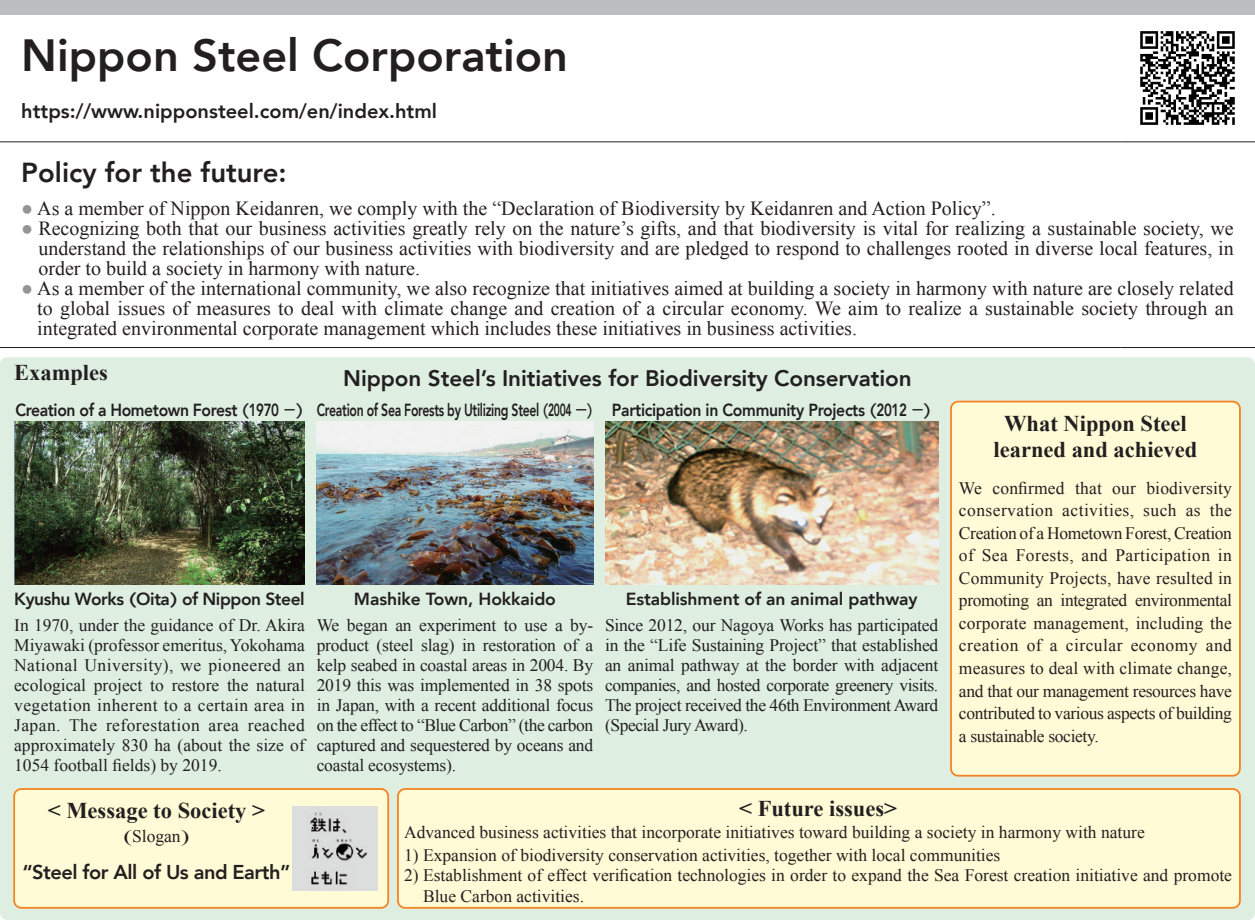
<style>
.page{position:relative;width:1255px;height:922px;background:#fff}
.page>*{position:absolute;margin:0;border:0;box-sizing:border-box;transform-origin:0 0}
.t1{font:800 45px "Avenir";color:#231f20}
.t2{font:800 27.5px "Avenir";color:#231f20}
.t3{font:700 22.5px/26px "Times New Roman";color:#231f20;text-align:center}
.t4{font:800 22.5px "Avenir";letter-spacing:-.005em;color:#231f20}
.t5{font:20px/20px "Times New Roman";color:#231f20;text-align:justify}
.t6{font:800 20px "Avenir";color:#231f20}
.t7{font:800 20px "Avenir";letter-spacing:-.025em;color:#231f20}
.t8{font:17.5px/20px "Times New Roman";color:#231f20;text-align:justify}
.t9{font:800 17.5px "Avenir";letter-spacing:-.025em;color:#231f20;scale:.9 1}
.t10{font:800 17.5px "Avenir";letter-spacing:-.005em;color:#231f20}
.t11{font:800 17.5px "Avenir";letter-spacing:-.025em;color:#231f20;scale:.7 1}
.t12{font:800 17.5px "Avenir";letter-spacing:-.025em;color:#231f20}
.t13{font:17.5px "Times New Roman";color:#231f20;scale:1.5 1}
.s1{color:#939598}
.s2{font-weight:300}
.s3{font-weight:500}
.s4{font-weight:400}
</style>
<div class="page">
<div style="left:0;top:357px;width:1254px;height:562px;background:#deefe2;border-radius:7px"></div>
<div style="left:0;top:0;width:1254px;height:14px;background:#bcbdc0"></div>
<hr style="left:0;top:141px;width:1120px;height:1px;background:#231f20">
<hr style="left:1120px;top:141px;width:134px;height:1px;background:#231f20">
<hr style="left:0;top:347px;width:1120px;height:1px;background:#231f20">
<hr style="left:1120px;top:347px;width:134px;height:1px;background:#231f20">
<img style="left:14px;top:421px;width:291px;height:163px">
<img style="left:317px;top:421px;width:276px;height:163px">
<img style="left:605px;top:421px;width:333px;height:163px">
<div style="left:950px;top:401px;width:289px;height:374px;background:#fffbd6;border-radius:7px"></div>
<div style="left:950px;top:400px;width:290px;height:376px;border:2px solid #f58220;border-radius:7px"></div>
<div style="left:398px;top:788px;width:841px;height:119px;background:#fffbd6;border-radius:7px"></div>
<div style="left:397px;top:787px;width:843px;height:121px;border:2px solid #f58220;border-radius:7px"></div>
<div style="left:14px;top:788px;width:374px;height:119px;background:#fffbd6;border-radius:7px"></div>
<div style="left:13px;top:787px;width:376px;height:121px;border:2px solid #f58220;border-radius:7px"></div>
<img style="left:292px;top:806px;width:85px;height:84px">
<img style="left:1140px;top:31px;width:95px;height:94px">
<h1 class="t1" style="left:21px;top:20px;width:548px">Nippon Steel Corporation</h1>
<p class="t6" style="left:21px;top:96px;width:417px">https://www.nipponsteel.com/en/index.html</p>
<h2 class="t2" style="left:21px;top:151px;width:267px">Policy for the future:</h2>
<p class="t5" style="left:21px;top:198px;width:976px"><span class="s1">●</span> As a member of Nippon Keidanren, we comply with the “Declaration of Biodiversity by Keidanren and Action Policy”.</p>
<p class="t5" style="left:38px;top:218px;width:1196px;text-indent:-17px"><span class="s1">●</span> Recognizing both that our business activities greatly rely on the nature’s gifts, and that biodiversity is vital for realizing a sustainable society, we understand the relationships of our business activities with biodiversity and are pledged to respond to challenges rooted in diverse local features, in order to build a society in harmony with nature.</p>
<p class="t5" style="left:37px;top:278px;width:1197px;text-indent:-16px"><span class="s1">●</span> As a member of the international community, we also recognize that initiatives aimed at building a society in harmony with nature are closely related to global issues of measures to deal with climate change and creation of a circular economy. We aim to realize a sustainable society through an integrated environmental corporate management which includes these initiatives in business activities.</p>
<p class="t4" style="left:343px;top:360px;width:570px">Nippon Steel’s Initiatives for Biodiversity Conservation</p>
<p class="t9" style="left:15px;top:396px;width:322px">Creation of a Hometown Forest <span class="s2">(</span>1970 <span class="s3">-</span><span class="s2">)</span></p>
<p class="t3" style="left:14px;top:359px;width:95px">Examples</p>
<p class="t11" style="left:317px;top:396px;width:396px">Creation of Sea Forests by Utilizing Steel <span class="s2">(</span>2004 <span class="s3">-</span><span class="s2">)</span></p>
<p class="t9" style="left:612px;top:396px;width:356px">Participation in Community Projects <span class="s2">(</span>2012 <span class="s3">-</span><span class="s2">)</span></p>
<p class="t3" style="left:993px;top:409px;width:205px">What Nippon Steel learned and achieved</p>
<p class="t8" style="left:958px;top:476px;width:274px;line-height:22.5px">We confirmed that our biodiversity conservation activities, such as the Creation of a Hometown Forest, Creation of Sea Forests, and Participation in Community Projects, have resulted in promoting an integrated environmental corporate management, including the creation of a circular economy and measures to deal with climate change, and that our management resources have contributed to various aspects of building a sustainable society.</p>
<p class="t12" style="left:14px;top:585px;width:292px">Kyushu Works <span class="s4">(</span>Oita<span class="s4">)</span> of Nippon Steel</p>
<p class="t8" style="left:14px;top:615px;width:292px">In 1970, under the guidance of Dr. Akira Miyawaki (professor emeritus, Yokohama National University), we pioneered an ecological project to restore the natural vegetation inherent to a certain area in Japan. The reforestation area reached approximately 830 ha (about the size of 1054 football fields) by 2019.</p>
<p class="t10" style="left:625px;top:585px;width:293px">Establishment of an animal pathway</p>
<p class="t8" style="left:605px;top:615px;width:335px">Since 2012, our Nagoya Works has participated in the “Life Sustaining Project” that established an animal pathway at the border with adjacent companies, and hosted corporate greenery visits.<br>The project received the 46th Environment Award (Special Jury Award).</p>
<p class="t10" style="left:354px;top:585px;width:203px">Mashike Town, Hokkaido</p>
<p class="t8" style="left:317px;top:615px;width:278px">We began an experiment to use a by&shy;product (steel slag) in restoration of a kelp seabed in coastal areas in 2004. By 2019 this was implemented in 38 spots in Japan, with a recent additional focus on the effect to “Blue Carbon” (the carbon captured and sequestered by oceans and coastal ecosystems).</p>
<p class="t3" style="left:48px;top:796px;width:218px">&lt; Message to Society &gt;</p>
<p class="t13" style="left:123px;top:824px;width:46px">(Slogan)</p>
<p class="t7" style="left:22px;top:856px;width:269px">“Steel for All of Us and Earth”</p>
<p class="t3" style="left:739px;top:795px;width:159px">&lt; Future issues&gt;</p>
<p class="t8" style="left:404px;top:821px;width:742px">Advanced business activities that incorporate initiatives toward building a society in harmony with nature</p>
<p class="t8" style="left:404px;top:844px;width:597px">1) Expansion of biodiversity conservation activities, together with local communities</p>
<p class="t8" style="left:423px;top:864px;width:810px;text-indent:-19px">2) Establishment of effect verification technologies in order to expand the Sea Forest creation initiative and promote<br>Blue Carbon activities.</p>
</div>
